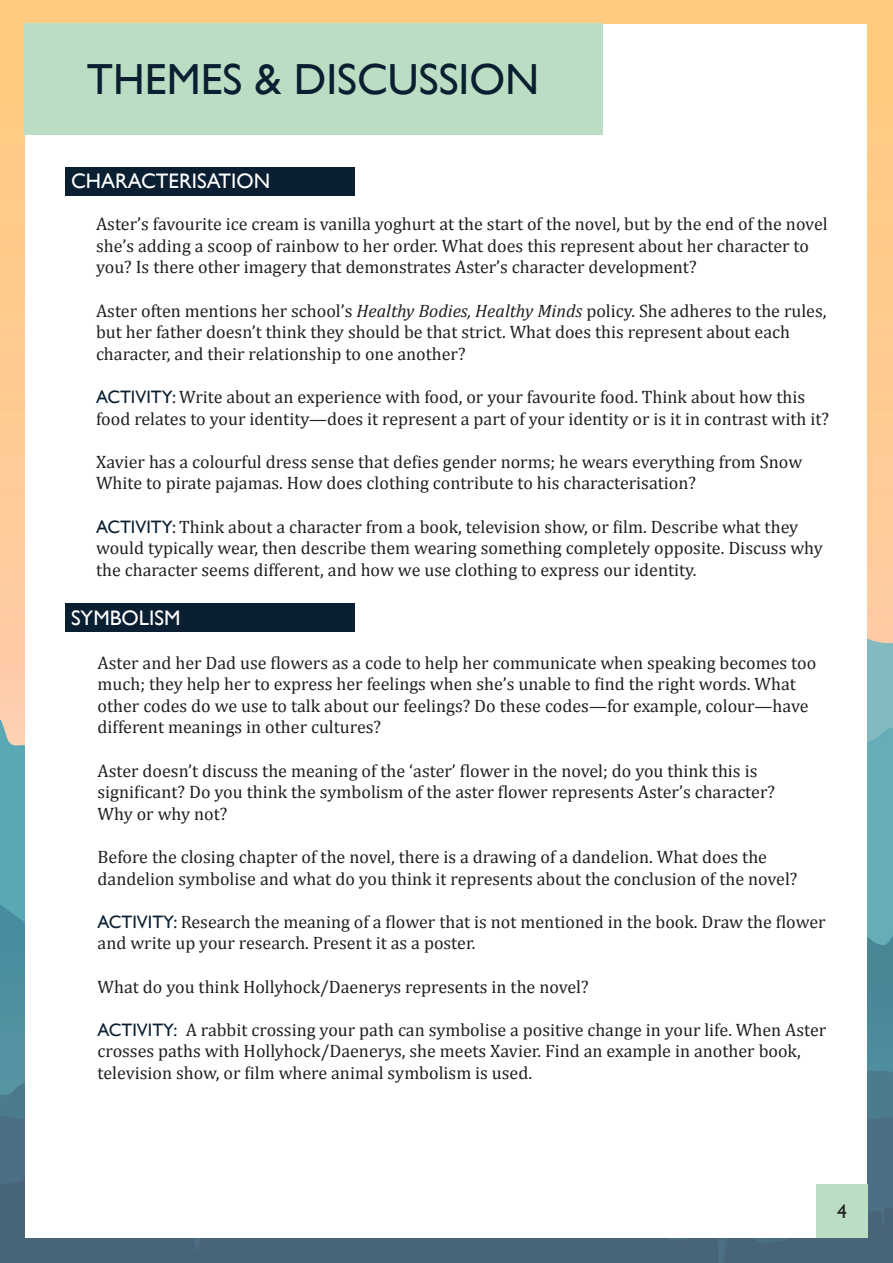
<style>
.page{position:relative;width:893px;height:1263px;background:#fff}
.page>*{position:absolute;margin:0;border:0;box-sizing:border-box;transform-origin:0 0}
.Heading{font:43.5px "Gill Sans";color:#0a1f31}
.t1{font:21px "Gill Sans";color:#fff}
.t2{font:19.5px "Gill Sans";color:#231f20}
.Body{font:18px/21.6px "Cambria";color:#231f20}
.s1{font-style:italic}
.s2{font-family:"Gill Sans";color:#0a1f31}
</style>
<div class="page">
<img style="left:0;top:0;width:893px;height:1263px">
<div style="left:26px;top:24px;width:841px;height:1213px;background:#fff"></div>
<div style="left:816px;top:1184px;width:51px;height:53px;background:#bbddc3"></div>
<div style="left:24px;top:24px;width:578px;height:111px;background:#bbddc3"></div>
<div style="left:65px;top:167px;width:289px;height:28px;background:#0a1f31"></div>
<div style="left:65px;top:603px;width:289px;height:29px;background:#0a1f31"></div>
<p class="Heading" style="left:87px;top:54px;width:454px">THEMES &amp; DISCUSSION</p>
<p class="t1" style="left:71px;top:169px;width:201px">CHARACTERISATION</p>
<p class="Body" style="left:96px;top:213px;width:733px">Aster’s favourite ice cream is vanilla yoghurt at the start of the novel, but by the end of the novel she’s adding a scoop of rainbow to her order. What does this represent about her character to you? Is there other imagery that demonstrates Aster’s character development?</p>
<p class="Body" style="left:96px;top:300px;width:732px">Aster often mentions her school’s <span class="s1">Healthy Bodies, Healthy Minds</span> policy. She adheres to the rules, but her father doesn’t think they should be that strict. What does this represent about each character, and their relationship to one another?</p>
<p class="Body" style="left:96px;top:386px;width:735px"><span class="s2">ACTIVITY:</span> Write about an experience with food, or your favourite food. Think about how this food relates to your identity—does it represent a part of your identity or is it in contrast with it?</p>
<p class="Body" style="left:96px;top:451px;width:708px">Xavier has a colourful dress sense that defies gender norms; he wears everything from Snow<br>White to pirate pajamas. How does clothing contribute to his characterisation?</p>
<p class="Body" style="left:96px;top:516px;width:728px"><span class="s2">ACTIVITY:</span> Think about a character from a book, television show, or film. Describe what they would typically wear, then describe them wearing something completely opposite. Discuss why the character seems different, and how we use clothing to express our identity.</p>
<p class="t1" style="left:71px;top:606px;width:111px">SYMBOLISM</p>
<p class="Body" style="left:98px;top:651px;width:720px">Aster and her Dad use flowers as a code to help her communicate when speaking becomes too much; they help her to express her feelings when she’s unable to find the right words. What other codes do we use to talk about our feelings? Do these codes—for example, colour—have different meanings in other cultures?</p>
<p class="Body" style="left:98px;top:759px;width:679px">Aster doesn’t discuss the meaning of the ‘aster’ flower in the novel; do you think this is significant? Do you think the symbolism of the aster flower represents Aster’s character?<br>Why or why not?</p>
<p class="Body" style="left:98px;top:846px;width:701px">Before the closing chapter of the novel, there is a drawing of a dandelion. What does the dandelion symbolise and what do you think it represents about the conclusion of the novel?</p>
<p class="Body" style="left:98px;top:911px;width:730px"><span class="s2">ACTIVITY:</span> Research the meaning of a flower that is not mentioned in the book. Draw the flower and write up your research. Present it as a poster.</p>
<p class="Body" style="left:98px;top:975px;width:493px">What do you think Hollyhock/Daenerys represents in the novel?</p>
<p class="Body" style="left:98px;top:1019px;width:730px"><span class="s2">ACTIVITY:</span> A rabbit crossing your path can symbolise a positive change in your life. When Aster crosses paths with Hollyhock/Daenerys, she meets Xavier. Find an example in another book, television show, or film where animal symbolism is used.</p>
<p class="t2" style="left:837px;top:1199px;width:11px">4</p>
</div>
